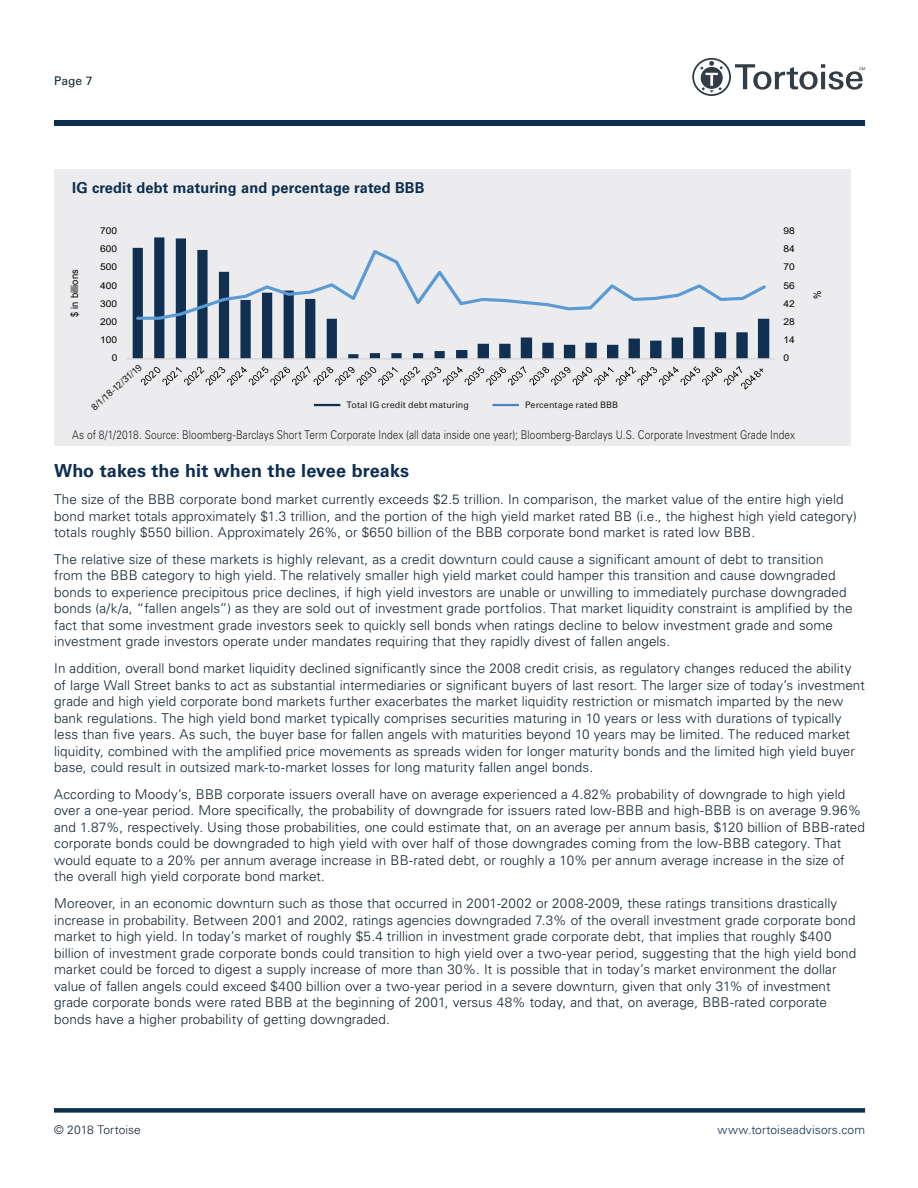
<style>
.page{position:relative;width:918px;height:1188px;background:#fff}
.page>*{position:absolute;margin:0;border:0;box-sizing:border-box;transform-origin:0 0}
.IntroText{font:700 18px "Univers LT Std";letter-spacing:.005em;color:#0d2e50}
.t1{font:700 15px "Univers LT Std";letter-spacing:.01em;color:#0d2e50}
.IntroText-2{font:300 13.5px/16.5px "Univers LT Std";letter-spacing:.005em;color:#112530}
.body{font:300 12px "Univers LT Std";letter-spacing:.01em;color:#231f20;scale:.84 1}
.t2{font:300 12px "Univers LT Std";letter-spacing:.01em;color:#0d2e50}
.t3{font:300 12px "Univers LT Std";letter-spacing:.005em;color:#112530}
.t4{font:12px "Univers LT Std";color:#112530}
.t5{font:10.2px "Arial";color:#000;scale:.92 1}
.t6{font:9.45px "Arial";color:#000;scale:1.09 1}
.body-2{font:9.3px "Univers LT Std";color:#231f20}
.body-3{font:9px "Univers LT Std";letter-spacing:.01em;color:#231f20}
</style>
<div class="page">
<div style="left:54px;top:120px;width:811px;height:6px;background:#0d2e50"></div>
<div style="left:54px;top:1108px;width:811px;height:5px;background:#0d2e50"></div>
<svg style="left:692px;top:58px;width:173px;height:38px"></svg>
<div style="left:54px;top:169px;width:796px;height:277px;background:#ececee"></div>
<svg style="left:133px;top:237px;width:636px;height:121px"></svg>
<hr style="left:126px;top:358px;width:648px;height:1px;background:#c4c6c6;opacity:.75">
<svg style="left:134px;top:247px;width:635px;height:74px"></svg>
<svg style="left:103px;top:366px;width:661px;height:29px"></svg>
<hr style="left:314px;top:404px;width:26px;height:2px;background:#0d2e50">
<hr style="left:493px;top:404px;width:26px;height:2px;background:#4f81bd">
<p class="t4" style="left:54px;top:74px;width:40px">Page 7</p>
<p class="t1" style="left:72px;top:179px;width:354px">IG credit debt maturing and percentage rated BBB</p>
<p class="t6" style="left:100px;top:224px;width:17px">700</p>
<p class="t5" style="left:68px;top:317px;width:53px;rotate:-90deg">$ in billions</p>
<p class="t6" style="left:100px;top:242px;width:17px">600</p>
<p class="t6" style="left:100px;top:260px;width:17px">500</p>
<p class="t6" style="left:100px;top:279px;width:17px">400</p>
<p class="t6" style="left:100px;top:297px;width:17px">300</p>
<p class="t6" style="left:100px;top:315px;width:17px">200</p>
<p class="t6" style="left:100px;top:333px;width:17px">100</p>
<p class="t6" style="left:112px;top:352px;width:7px">0</p>
<p class="body-2" style="left:89px;top:404px;width:66px;rotate:-41deg">8/1/18-12/31/19</p>
<p class="body-3" style="left:347px;top:400px;width:124px">Total IG credit debt maturing</p>
<p class="body-3" style="left:525px;top:400px;width:95px">Percentage rated BBB</p>
<p class="t6" style="left:367px;top:402px;width:124px">Total IG credit debt maturing</p>
<p class="t6" style="left:548px;top:402px;width:98px">Percentage rated BBB</p>
<p class="t6" style="left:784px;top:224px;width:12px">98</p>
<p class="t6" style="left:784px;top:242px;width:12px">84</p>
<p class="t6" style="left:784px;top:260px;width:12px">70</p>
<p class="t6" style="left:784px;top:279px;width:12px">56</p>
<p class="t6" style="left:784px;top:297px;width:12px">42</p>
<p class="t6" style="left:784px;top:315px;width:12px">28</p>
<p class="t6" style="left:784px;top:333px;width:12px">14</p>
<p class="t6" style="left:784px;top:352px;width:7px">0</p>
<p class="body" style="left:72px;top:427px;width:862px">As of 8/1/2018. Source: Bloomberg-Barclays Short Term Corporate Index (all data inside one year); Bloomberg-Barclays U.S. Corporate Investment Grade Index</p>
<p class="t5" style="left:810px;top:299px;width:11px;rotate:-90deg">%</p>
<p class="IntroText" style="left:54px;top:461px;width:356px">Who takes the hit when the levee breaks</p>
<p class="IntroText-2" style="left:54px;top:491px;width:804px">The size of the BBB corporate bond market currently exceeds $2.5 trillion. In comparison, the market value of the entire high yield bond market totals approximately $1.3 trillion, and the portion of the high yield market rated BB (i.e., the highest high yield category) totals roughly $550 billion. Approximately 26%, or $650 billion of the BBB corporate bond market is rated low BBB.</p>
<p class="IntroText-2" style="left:54px;top:551px;width:800px">The relative size of these markets is highly relevant, as a credit downturn could cause a significant amount of debt to transition from the BBB category to high yield. The relatively smaller high yield market could hamper this transition and cause downgraded bonds to experience precipitous price declines, if high yield investors are unable or unwilling to immediately purchase downgraded bonds (a/k/a, “fallen angels”) as they are sold out of investment grade portfolios. That market liquidity constraint is amplified by the fact that some investment grade investors seek to quickly sell bonds when ratings decline to below investment grade and some investment grade investors operate under mandates requiring that they rapidly divest of fallen angels.</p>
<p class="IntroText-2" style="left:54px;top:660px;width:812px">In addition, overall bond market liquidity declined significantly since the 2008 credit crisis, as regulatory changes reduced the ability of large Wall Street banks to act as substantial intermediaries or significant buyers of last resort. The larger size of today’s investment grade and high yield corporate bond markets further exacerbates the market liquidity restriction or mismatch imparted by the new bank regulations. The high yield bond market typically comprises securities maturing in 10 years or less with durations of typically less than five years. As such, the buyer base for fallen angels with maturities beyond 10 years may be limited. The reduced market liquidity, combined with the amplified price movements as spreads widen for longer maturity bonds and the limited high yield buyer base, could result in outsized mark-to-market losses for long maturity fallen angel bonds.</p>
<p class="IntroText-2" style="left:54px;top:786px;width:812px">According to Moody’s, BBB corporate issuers overall have on average experienced a 4.82% probability of downgrade to high yield over a one-year period. More specifically, the probability of downgrade for issuers rated low-BBB and high-BBB is on average 9.96% and 1.87%, respectively. Using those probabilities, one could estimate that, on an average per annum basis, $120 billion of BBB-rated corporate bonds could be downgraded to high yield with over half of those downgrades coming from the low-BBB category. That would equate to a 20% per annum average increase in BB-rated debt, or roughly a 10% per annum average increase in the size of the overall high yield corporate bond market.</p>
<p class="IntroText-2" style="left:54px;top:895px;width:804px">Moreover, in an economic downturn such as those that occurred in 2001-2002 or 2008-2009, these ratings transitions drastically increase in probability. Between 2001 and 2002, ratings agencies downgraded 7.3% of the overall investment grade corporate bond market to high yield. In today’s market of roughly $5.4 trillion in investment grade corporate debt, that implies that roughly $400 billion of investment grade corporate bonds could transition to high yield over a two-year period, suggesting that the high yield bond market could be forced to digest a supply increase of more than 30%. It is possible that in today’s market environment the dollar value of fallen angels could exceed $400 billion over a two-year period in a severe downturn, given that only 31% of investment grade corporate bonds were rated BBB at the beginning of 2001, versus 48% today, and that, on average, BBB-rated corporate bonds have a higher probability of getting downgraded.</p>
<p class="t3" style="left:54px;top:1123px;width:88px">© 2018 Tortoise</p>
<p class="t2" style="left:718px;top:1123px;width:149px">www.tortoiseadvisors.com</p>
</div>
